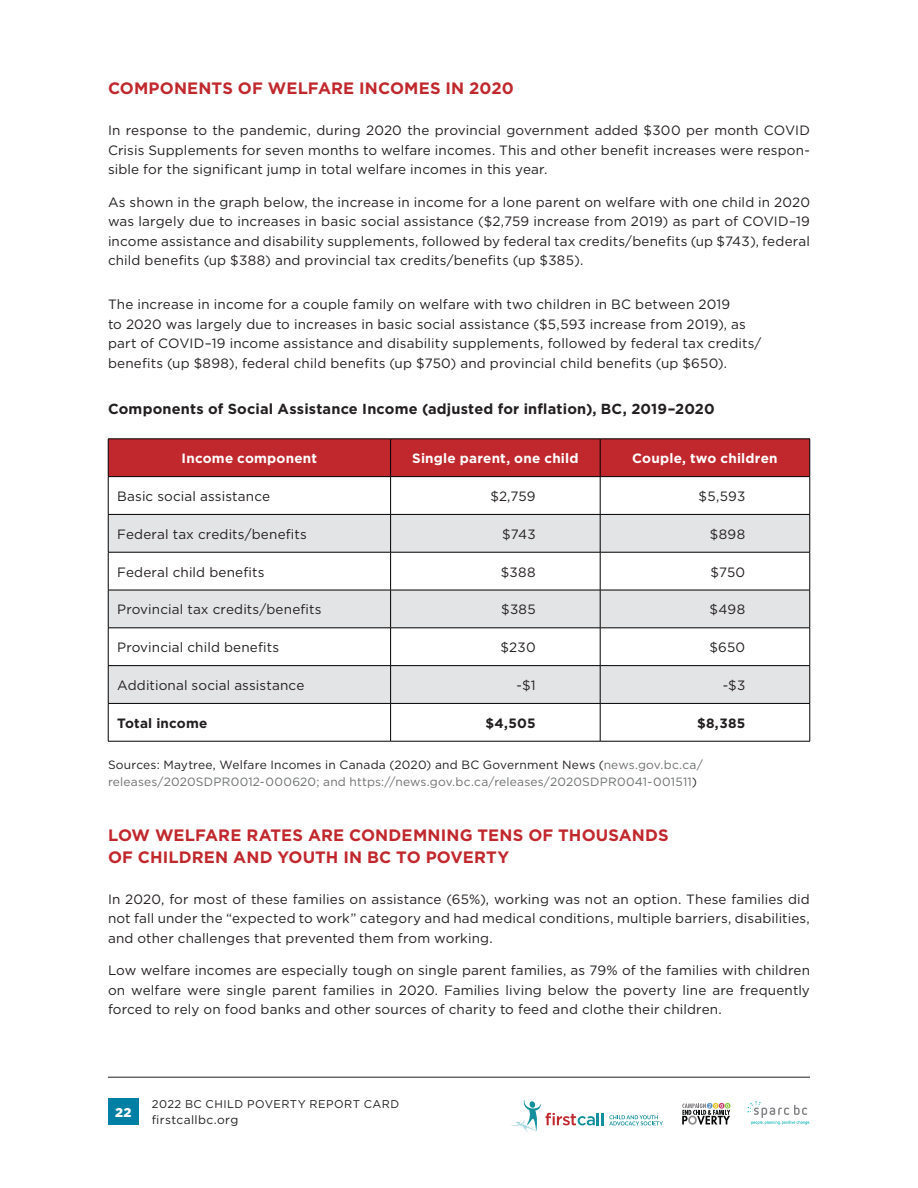
<style>
.page{position:relative;width:918px;height:1188px;background:#fff}
.page>*{position:absolute;margin:0;border:0;box-sizing:border-box;transform-origin:0 0}
.t1{font:700 16.5px/21px "Gotham";letter-spacing:.01em;color:#c1282d}
.t2{font:700 14.55px "Gotham";letter-spacing:.01em;color:#231f20}
.t3{font:13.5px/19.5px "Gotham";letter-spacing:.01em;color:#231f20;text-align:justify}
.t4{font:700 13.5px "Gotham";letter-spacing:.015em;color:#fff}
.t5{font:700 13.5px "Gotham";letter-spacing:.015em;color:#231f20}
.t6{font:900 12.75px "Gotham";color:#fff}
.t7{font:12px/16.5px "Gotham";letter-spacing:.02em;color:#6d6f71}
.t8{font:12px "Gotham";letter-spacing:.03em;color:#231f20}
.t9{font:11.25px "Gotham";letter-spacing:.04em;color:#231f20}
.s1{color:#231f20}
</style>
<div class="page">
<div style="left:108px;top:1098px;width:31px;height:27px;background:#007fa4"></div>
<hr style="left:108px;top:1077px;width:702px;height:1px;background:#231f20">
<svg style="left:748px;top:1101px;width:62px;height:24px"></svg>
<svg style="left:682px;top:1103px;width:48px;height:22px"></svg>
<svg style="left:511px;top:1100px;width:152px;height:32px"></svg>
<div style="left:109px;top:440px;width:701px;height:36px;background:#c1282d"></div>
<svg style="left:109px;top:515px;width:701px;height:188px;fill:#e3e4e5"></svg>
<hr style="left:108px;top:477px;width:1px;height:37px;background:#000">
<hr style="left:810px;top:477px;width:1px;height:37px;background:#000">
<hr style="left:108px;top:515px;width:1px;height:37px;background:#000">
<hr style="left:810px;top:515px;width:1px;height:37px;background:#000">
<hr style="left:108px;top:552px;width:1px;height:38px;background:#000">
<hr style="left:810px;top:552px;width:1px;height:38px;background:#000">
<hr style="left:108px;top:628px;width:1px;height:37px;background:#000">
<hr style="left:810px;top:628px;width:1px;height:37px;background:#000">
<hr style="left:108px;top:704px;width:1px;height:37px;background:#000">
<hr style="left:810px;top:704px;width:1px;height:37px;background:#000">
<hr style="left:108px;top:439px;width:283px;height:1px;background:#000">
<hr style="left:108px;top:439px;width:1px;height:37px;background:#000">
<hr style="left:391px;top:439px;width:209px;height:1px;background:#000">
<hr style="left:390px;top:439px;width:1px;height:37px;background:#000">
<hr style="left:600px;top:439px;width:210px;height:1px;background:#000">
<hr style="left:810px;top:439px;width:1px;height:37px;background:#000">
<hr style="left:108px;top:476px;width:283px;height:1px;background:#000">
<hr style="left:391px;top:476px;width:209px;height:1px;background:#000">
<hr style="left:600px;top:476px;width:210px;height:1px;background:#000">
<hr style="left:600px;top:439px;width:1px;height:37px;background:#000">
<hr style="left:108px;top:590px;width:283px;height:1px;background:#000">
<hr style="left:108px;top:590px;width:1px;height:38px;background:#000">
<hr style="left:108px;top:628px;width:283px;height:1px;background:#000">
<hr style="left:391px;top:590px;width:209px;height:1px;background:#000">
<hr style="left:390px;top:590px;width:1px;height:38px;background:#000">
<hr style="left:391px;top:628px;width:209px;height:1px;background:#000">
<hr style="left:390px;top:477px;width:1px;height:37px;background:#000">
<hr style="left:600px;top:590px;width:210px;height:1px;background:#000">
<hr style="left:600px;top:590px;width:1px;height:38px;background:#000">
<hr style="left:810px;top:590px;width:1px;height:38px;background:#000">
<hr style="left:600px;top:628px;width:210px;height:1px;background:#000">
<hr style="left:600px;top:477px;width:1px;height:37px;background:#000">
<hr style="left:108px;top:665px;width:283px;height:1px;background:#000">
<hr style="left:108px;top:666px;width:1px;height:37px;background:#000">
<hr style="left:108px;top:703px;width:283px;height:1px;background:#000">
<hr style="left:108px;top:514px;width:283px;height:1px;background:#000">
<hr style="left:391px;top:665px;width:209px;height:1px;background:#000">
<hr style="left:390px;top:666px;width:1px;height:37px;background:#000">
<hr style="left:391px;top:703px;width:209px;height:1px;background:#000">
<hr style="left:391px;top:514px;width:209px;height:1px;background:#000">
<hr style="left:390px;top:515px;width:1px;height:37px;background:#000">
<hr style="left:600px;top:665px;width:210px;height:1px;background:#000">
<hr style="left:600px;top:666px;width:1px;height:37px;background:#000">
<hr style="left:810px;top:666px;width:1px;height:37px;background:#000">
<hr style="left:600px;top:703px;width:210px;height:1px;background:#000">
<hr style="left:600px;top:514px;width:210px;height:1px;background:#000">
<hr style="left:600px;top:515px;width:1px;height:37px;background:#000">
<hr style="left:108px;top:552px;width:283px;height:1px;background:#000">
<hr style="left:391px;top:552px;width:209px;height:1px;background:#000">
<hr style="left:390px;top:552px;width:1px;height:38px;background:#000">
<hr style="left:600px;top:552px;width:210px;height:1px;background:#000">
<hr style="left:600px;top:552px;width:1px;height:38px;background:#000">
<hr style="left:390px;top:628px;width:1px;height:37px;background:#000">
<hr style="left:600px;top:628px;width:1px;height:37px;background:#000">
<hr style="left:108px;top:741px;width:283px;height:1px;background:#000">
<hr style="left:390px;top:704px;width:1px;height:37px;background:#000">
<hr style="left:391px;top:741px;width:209px;height:1px;background:#000">
<hr style="left:600px;top:704px;width:1px;height:37px;background:#000">
<hr style="left:600px;top:741px;width:210px;height:1px;background:#000">
<p class="t1" style="left:108px;top:77px;width:407px">COMPONENTS OF WELFARE INCOMES IN 2020</p>
<p class="t3" style="left:108px;top:120px;width:704px">In response to the pandemic, during 2020 the provincial government added $300 per month COVID Crisis Supplements for seven months to welfare incomes. This and other benefit increases were respon&shy;sible for the significant jump in total welfare incomes in this year.</p>
<p class="t3" style="left:108px;top:192px;width:704px">As shown in the graph below, the increase in income for a lone parent on welfare with one child in 2020 was largely due to increases in basic social assistance ($2,759 increase from 2019) as part of COVID–19 income assistance and disability supplements, followed by federal tax credits/benefits (up $743), federal child benefits (up $388) and provincial tax credits/benefits (up $385).</p>
<p class="t3" style="left:108px;top:295px;width:655px;text-align:left">The increase in income for a couple family on welfare with two children in BC between 2019<br>to 2020 was largely due to increases in basic social assistance ($5,593 increase from 2019), as part of COVID–19 income assistance and disability supplements, followed by federal tax credits/ benefits (up $898), federal child benefits (up $750) and provincial child benefits (up $650).</p>
<p class="t2" style="left:108px;top:400px;width:608px">Components of Social Assistance Income (adjusted for inflation), BC, 2019–2020</p>
<p class="t4" style="left:182px;top:449px;width:137px">Income component</p>
<p class="t4" style="left:412px;top:449px;width:168px">Single parent, one child</p>
<p class="t4" style="left:632px;top:449px;width:147px">Couple, two children</p>
<p class="t3" style="left:117px;top:486px;width:154px">Basic social assistance</p>
<p class="t3" style="left:490px;top:486px;width:47px">$2,759</p>
<p class="t3" style="left:699px;top:486px;width:48px">$5,593</p>
<p class="t3" style="left:117px;top:524px;width:191px">Federal tax credits/benefits</p>
<p class="t3" style="left:502px;top:524px;width:35px">$743</p>
<p class="t3" style="left:710px;top:524px;width:37px">$898</p>
<p class="t3" style="left:117px;top:562px;width:149px">Federal child benefits</p>
<p class="t3" style="left:501px;top:562px;width:36px">$388</p>
<p class="t3" style="left:710px;top:562px;width:36px">$750</p>
<p class="t3" style="left:117px;top:600px;width:206px">Provincial tax credits/benefits</p>
<p class="t3" style="left:501px;top:600px;width:36px">$385</p>
<p class="t3" style="left:710px;top:600px;width:37px">$498</p>
<p class="t3" style="left:117px;top:637px;width:163px">Provincial child benefits</p>
<p class="t3" style="left:501px;top:637px;width:37px">$230</p>
<p class="t3" style="left:709px;top:637px;width:37px">$650</p>
<p class="t3" style="left:117px;top:675px;width:189px">Additional social assistance</p>
<p class="t3" style="left:517px;top:675px;width:21px">-$1</p>
<p class="t3" style="left:723px;top:675px;width:24px">-$3</p>
<p class="t5" style="left:117px;top:714px;width:92px">Total income</p>
<p class="t5" style="left:485px;top:714px;width:52px">$4,505</p>
<p class="t5" style="left:697px;top:714px;width:50px">$8,385</p>
<p class="t7" style="left:108px;top:757px;width:596px"><span class="s1">Sources: Maytree, Welfare Incomes in Canada (2020) and BC Government News (</span>news.gov.bc.ca/ releases/2020SDPR0012-000620; and https://news.gov.bc.ca/releases/2020SDPR0041-001511<span class="s1">)</span></p>
<p class="t1" style="left:108px;top:825px;width:562px">LOW WELFARE RATES ARE CONDEMNING TENS OF THOUSANDS<br>OF CHILDREN AND YOUTH IN BC TO POVERTY</p>
<p class="t3" style="left:108px;top:889px;width:703px">In 2020, for most of these families on assistance (65%), working was not an option. These families did not fall under the “expected to work” category and had medical conditions, multiple barriers, disabilities, and other challenges that prevented them from working.</p>
<p class="t3" style="left:108px;top:961px;width:704px">Low welfare incomes are especially tough on single parent families, as 79% of the families with children on welfare were single parent families in 2020. Families living below the poverty line are frequently forced to rely on food banks and other sources of charity to feed and clothe their children.</p>
<p class="t6" style="left:115px;top:1103px;width:18px">22</p>
<p class="t9" style="left:152px;top:1096px;width:249px">2022 BC CHILD POVERTY REPORT CARD</p>
<p class="t8" style="left:152px;top:1112px;width:88px">firstcallbc.org</p>
</div>
